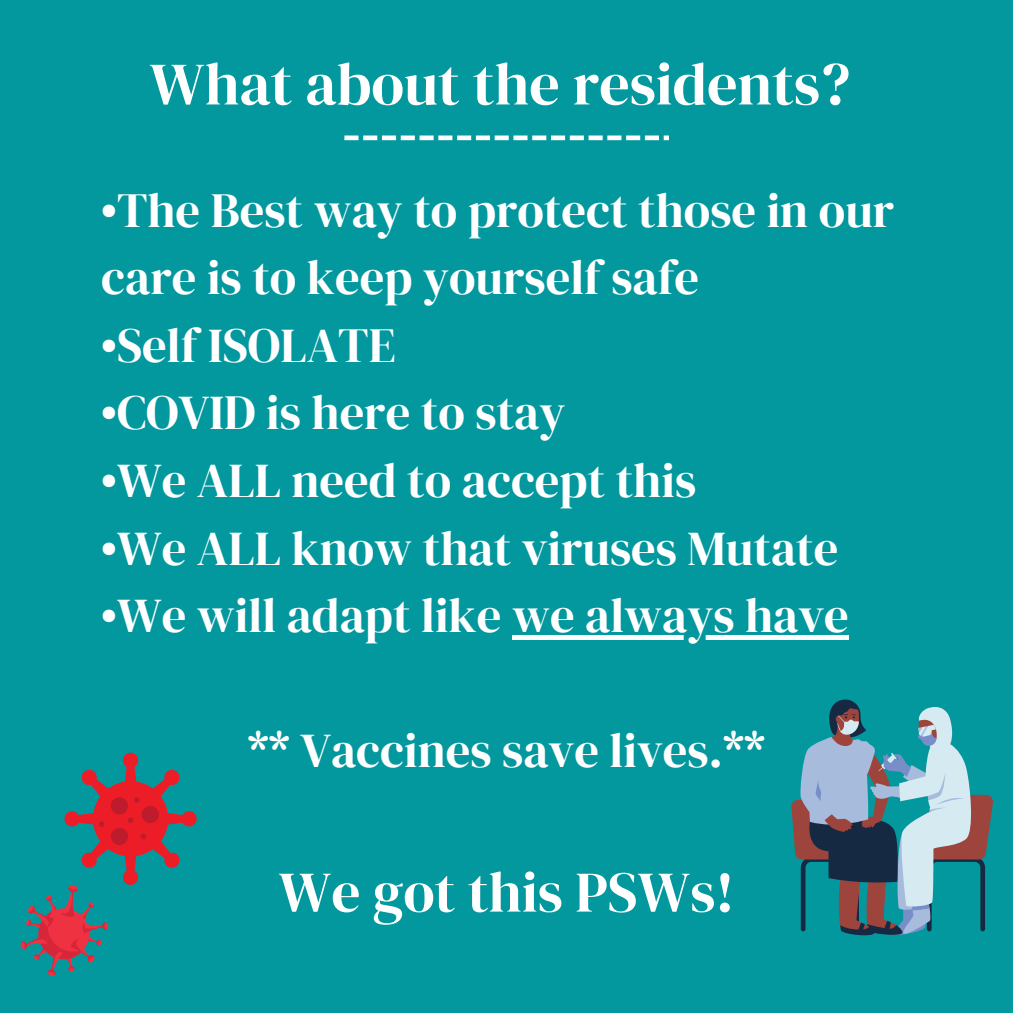
<style>
.page{position:relative;width:1013px;height:1013px;background:#fff}
.page>*{position:absolute;margin:0;border:0;box-sizing:border-box;transform-origin:0 0}
.t1{font:60px "DM Serif Display";color:#fff}
.t2{font:57.25px "DM Serif Display";color:#fff}
.t3{font:48.5px/67.5px "DM Serif Display";color:#fff}
</style>
<div class="page">
<div style="left:0;top:0;width:1012px;height:1012px;background:#03989e"></div>
<hr style="left:512px;top:635px;width:336px;height:4px;background:#fff">
<svg style="left:344px;top:135px;width:325px;height:5px"></svg>
<svg style="left:20px;top:752px;width:177px;height:224px"></svg>
<div style="left:111px;top:827px;width:17px;height:18px;background:#be1c2d;border-radius:50%"></div>
<div style="left:111px;top:797px;width:17px;height:17px;background:#be1c2d;border-radius:50%"></div>
<svg style="left:791px;top:699px;width:202px;height:237px"></svg>
<p class="t1" style="left:149px;top:42px;width:702px">What about the residents?</p>
<p class="t3" style="left:101px;top:176px;width:794px">•The Best way to protect those in our care is to keep yourself safe</p>
<p class="t3" style="left:101px;top:311px;width:296px">•Self ISOLATE</p>
<p class="t3" style="left:101px;top:379px;width:465px">•COVID is here to stay</p>
<p class="t3" style="left:101px;top:446px;width:596px">•We ALL need to accept this</p>
<p class="t3" style="left:101px;top:514px;width:738px">•We ALL know that viruses Mutate</p>
<p class="t3" style="left:101px;top:581px;width:749px">•We will adapt like we always have</p>
<p class="t3" style="left:248px;top:716px;width:519px">** Vaccines save lives.**</p>
<p class="t2" style="left:278px;top:852px;width:457px">We got this PSWs!</p>
</div>
